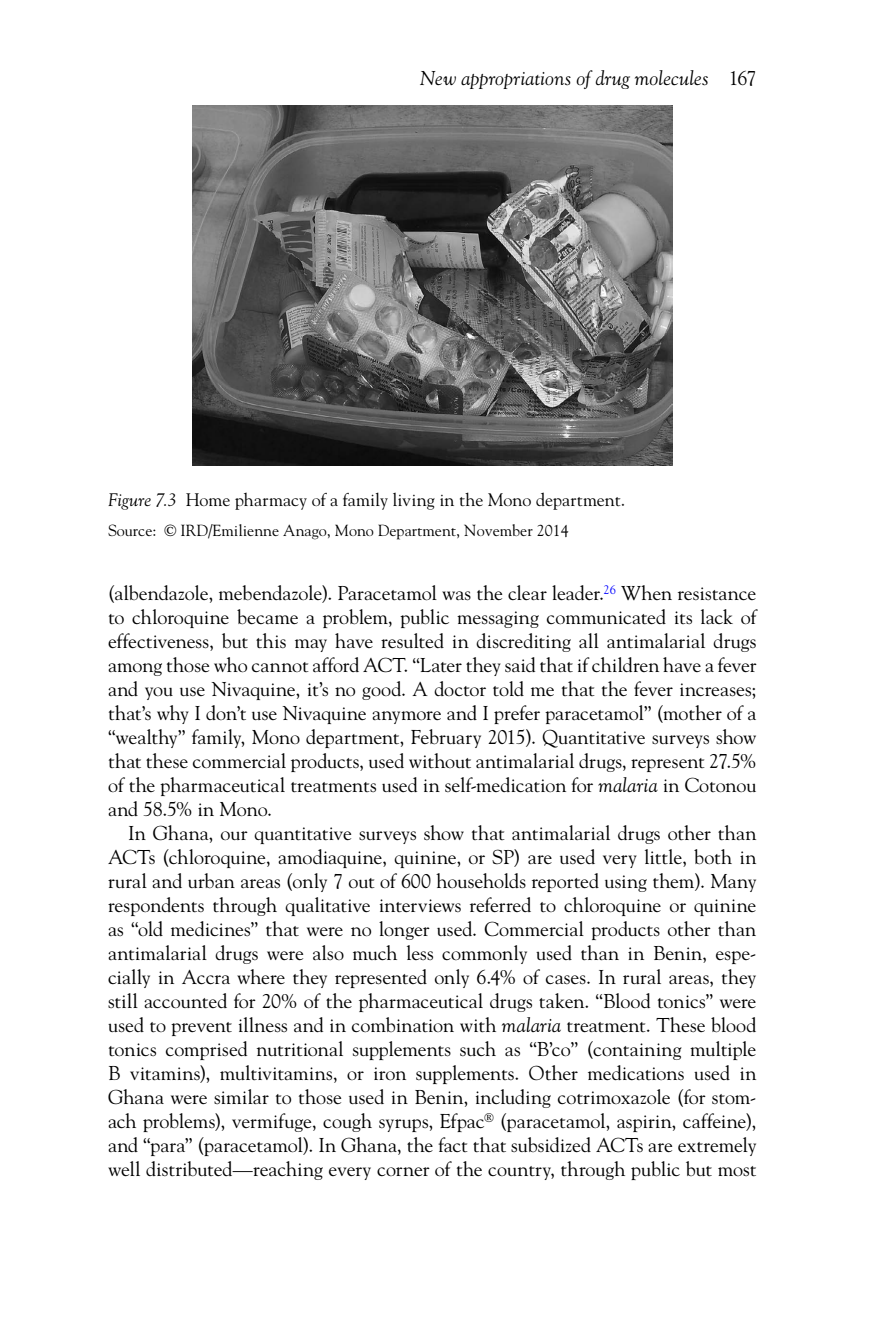
<style>
.page{position:relative;width:885px;height:1327px;background:#fff}
.page>*{position:absolute;margin:0;border:0;box-sizing:border-box;transform-origin:0 0}
.t1{font:20px/24px "Goudy Std";letter-spacing:-.005em;color:#000;text-align:justify}
.t2{font:italic 20px "Goudy Std";letter-spacing:.01em;color:#000}
.t3{font:18px "Goudy Std";color:#000}
.t4{font:16px "Goudy Std";color:#000}
.s1{font-style:normal}
.s2{font-style:italic}
</style>
<div class="page">
<img style="left:192px;top:106px;width:480px;height:360px">
<p class="t2" style="left:420px;top:65px;width:338px">New appropriations of drug molecules <span class="s1">167</span></p>
<p class="t3" style="left:108px;top:488px;width:518px"><span class="s2">Figure 7.3</span> Home pharmacy of a family living in the Mono department.</p>
<p class="t4" style="left:108px;top:520px;width:462px">Source: © IRD/Emilienne Anago, Mono Department, November 2014</p>
<p class="t1" style="left:108px;top:581px;width:650px">(albendazole, mebendazole). Paracetamol was the clear leader.<sup>26</sup> When resistance to chloroquine became a problem, public messaging communicated its lack of effectiveness, but this may have resulted in discrediting all antimalarial drugs among those who cannot afford ACT. “Later they said that if children have a fever and you use Nivaquine, it’s no good. A doctor told me that the fever increases; that’s why I don’t use Nivaquine anymore and I prefer paracetamol” (mother of a “wealthy” family, Mono department, February 2015). Quantitative surveys show that these commercial products, used without antimalarial drugs, represent 27.5% of the pharmaceutical treatments used in self-medication for <span class="s2">malaria</span> in Cotonou and 58.5% in Mono.</p>
<p class="t1" style="left:108px;top:821px;width:650px;text-indent:20px">In Ghana, our quantitative surveys show that antimalarial drugs other than ACTs (chloroquine, amodiaquine, quinine, or SP) are used very little, both in rural and urban areas (only 7 out of 600 households reported using them). Many respondents through qualitative interviews referred to chloroquine or quinine as “old medicines” that were no longer used. Commercial products other than antimalarial drugs were also much less commonly used than in Benin, espe&shy;cially in Accra where they represented only 6.4% of cases. In rural areas, they still accounted for 20% of the pharmaceutical drugs taken. “Blood tonics” were used to prevent illness and in combination with <span class="s2">malaria</span> treatment. These blood tonics comprised nutritional supplements such as “B’co” (containing multiple B vitamins), multivitamins, or iron supplements. Other medications used in Ghana were similar to those used in Benin, including cotrimoxazole (for stom&shy;ach problems), vermifuge, cough syrups, Efpac<sup>®</sup> (paracetamol, aspirin, caffeine), and “para” (paracetamol). In Ghana, the fact that subsidized ACTs are extremely well distributed—reaching every corner of the country, through public but most</p>
</div>
